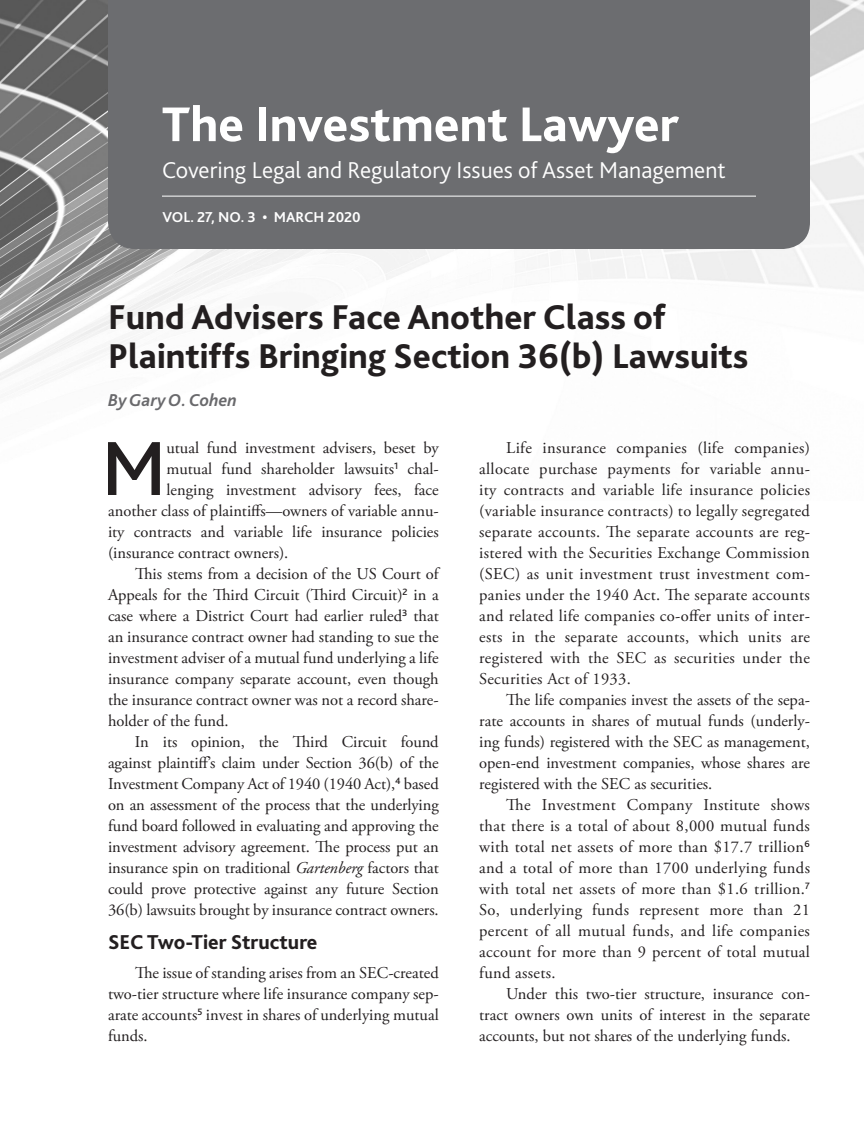
<style>
.page{position:relative;width:864px;height:1134px;background:#fff}
.page>*{position:absolute;margin:0;border:0;box-sizing:border-box;transform-origin:0 0}
.Textdrop{font:500 80.25px "Bliss 2";color:#231f20}
.t1{font:51px "Bliss 2 Extra Bold 2";color:#fff}
.Article_Title{font:800 36px/39px "Bliss 2";color:#231f20}
.t2{font:300 24px "Bliss 2";color:#fff}
.HeadA{font:800 21px "Bliss 2";color:#231f20}
.Authors{font:italic 700 18px "Bliss 2";color:#69696c}
.TextInd{font:16.5px/21px "Adobe Garamond Pro";color:#231f20;text-align:justify}
.Textdrop-2{font:16.5px "Adobe Garamond Pro";color:#231f20}
.Text{font:16.5px/21px "Adobe Garamond Pro";color:#231f20;text-align:justify}
.t3{font:700 15px "Bliss 2";color:#fff}
.s1{font-style:italic}
</style>
<div class="page">
<img style="left:0;top:0;width:864px;height:380px">
<div style="left:108px;top:0;width:702px;height:249px;background:#6c6d70"></div>
<hr style="left:162px;top:196px;width:594px;height:1px;background:#fff">
<h2 class="t1" style="left:162px;top:93px;width:518px">The Investment Lawyer</h2>
<h3 class="t2" style="left:162px;top:155px;width:565px">Covering Legal and Regulatory Issues of Asset Management</h3>
<p class="t3" style="left:162px;top:208px;width:200px">VOL. 27, NO. 3 • MARCH 2020</p>
<p class="Article_Title" style="left:108px;top:297px;width:642px">Fund Advisers Face Another Class of<br>Plaintiffs Bringing Section 36(b) Lawsuits</p>
<p class="Authors" style="left:108px;top:389px;width:131px">By Gary O. Cohen</p>
<p class="Textdrop" style="left:101px;top:419px;width:67px">M</p>
<p class="Textdrop-2" style="left:166px;top:438px;width:274px">utual fund investment advisers, beset by</p>
<p class="TextInd" style="left:479px;top:438px;width:332px;text-indent:27px">Life insurance companies (life companies) allocate purchase payments for variable annu&shy;ity contracts and variable life insurance policies (variable insurance contracts) to legally segregated separate accounts. The separate accounts are reg&shy;istered with the Securities Exchange Commission (SEC) as unit investment trust investment com&shy;panies under the 1940 Act. The separate accounts and related life companies co-offer units of inter&shy;ests in the separate accounts, which units are registered with the SEC as securities under the Securities Act of 1933.</p>
<p class="TextInd" style="left:479px;top:690px;width:332px;text-indent:27px">The life companies invest the assets of the sepa&shy;rate accounts in shares of mutual funds (underly&shy;ing funds) registered with the SEC as management, open-end investment companies, whose shares are registered with the SEC as securities.</p>
<p class="TextInd" style="left:479px;top:795px;width:332px;text-indent:27px">The Investment Company Institute shows that there is a total of about 8,000 mutual funds with total net assets of more than $17.7 trillion<sup>6 </sup>and a total of more than 1700 underlying funds with total net assets of more than $1.6 trillion.<sup>7<br></sup>So, underlying funds represent more than 21 percent of all mutual funds, and life companies account for more than 9 percent of total mutual fund assets.</p>
<p class="TextInd" style="left:479px;top:984px;width:332px;text-indent:27px">Under this two-tier structure, insurance con&shy;tract owners own units of interest in the separate accounts, but not shares of the underlying funds.</p>
<p class="Textdrop-2" style="left:166px;top:459px;width:274px">mutual fund shareholder lawsuits<sup>1</sup> chal-</p>
<p class="Textdrop-2" style="left:166px;top:480px;width:274px">lenging investment advisory fees, face</p>
<p class="Textdrop-2" style="left:108px;top:501px;width:332px">another class of plaintiffs—owners of variable annu-</p>
<p class="Textdrop-2" style="left:108px;top:522px;width:332px">ity contracts and variable life insurance policies</p>
<p class="Textdrop-2" style="left:108px;top:543px;width:182px">(insurance contract owners).</p>
<p class="TextInd" style="left:108px;top:564px;width:332px;text-indent:27px">This stems from a decision of the US Court of Appeals for the Third Circuit (Third Circuit)<sup>2</sup> in a case where a District Court had earlier ruled<sup>3</sup> that an insurance contract owner had standing to sue the investment adviser of a mutual fund underlying a life insurance company separate account, even though the insurance contract owner was not a record share&shy;holder of the fund.</p>
<p class="TextInd" style="left:108px;top:732px;width:332px;text-indent:27px">In its opinion, the Third Circuit found against plaintiff’s claim under Section 36(b) of the Investment Company Act of 1940 (1940 Act),<sup>4</sup> based on an assessment of the process that the underlying fund board followed in evaluating and approving the investment advisory agreement. The process put an insurance spin on traditional <span class="s1">Gartenberg</span> factors that could prove protective against any future Section 36(b) lawsuits brought by insurance contract owners.</p>
<p class="HeadA" style="left:108px;top:929px;width:211px">SEC Two-Tier Structure</p>
<p class="Text" style="left:108px;top:963px;width:332px;text-indent:27px">The issue of standing arises from an SEC-created two-tier structure where life insurance company sep&shy;arate accounts<sup>5</sup> invest in shares of underlying mutual funds.</p>
</div>
